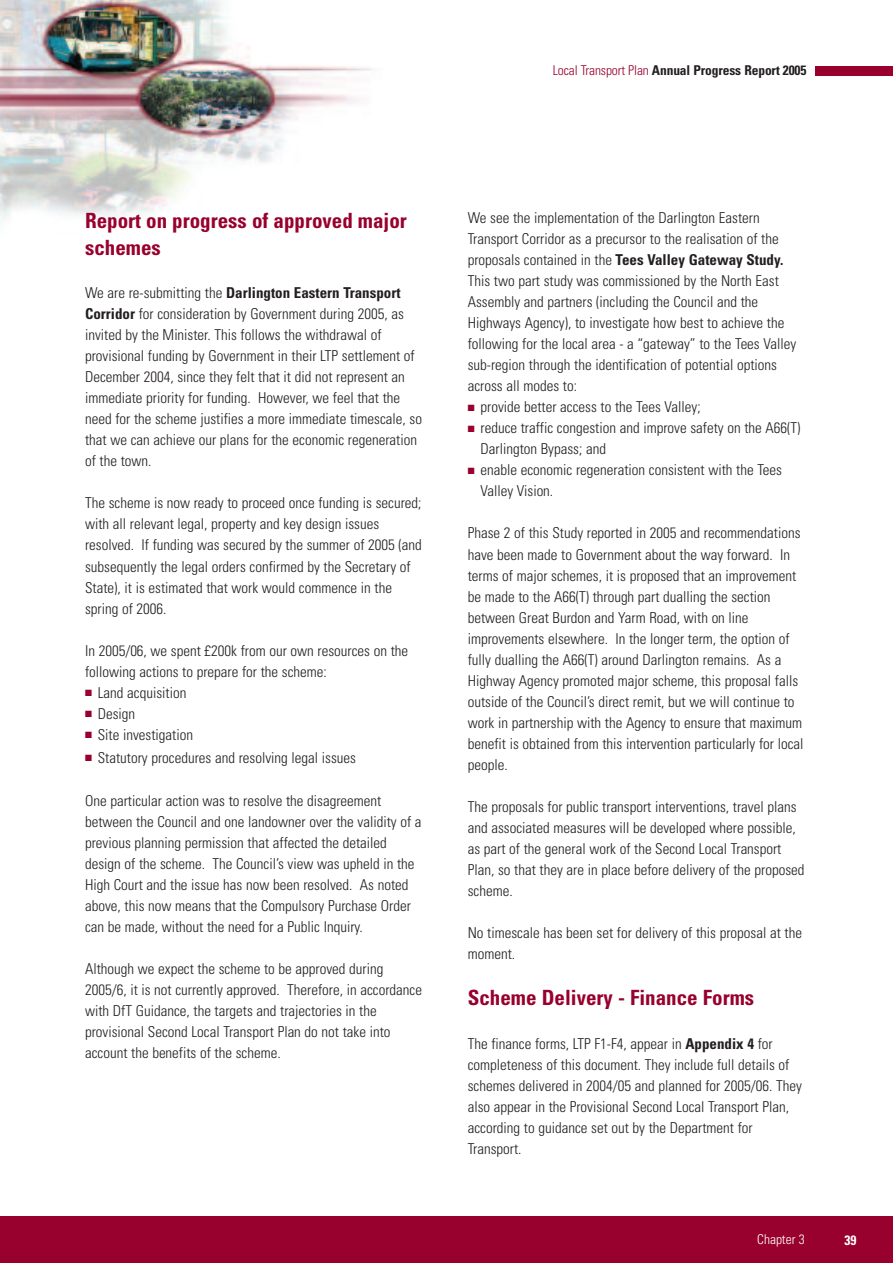
<style>
.page{position:relative;width:893px;height:1263px;background:#fff}
.page>*{position:absolute;margin:0;border:0;box-sizing:border-box;transform-origin:0 0}
.t1{font:700 condensed 21px/27px "Univers";color:#98012d}
.t2{font:300 condensed 15px/21px "Univers";color:#231f20}
.t3{font:700 condensed 13.5px "Univers";letter-spacing:-.01em;color:#231f20}
.t4{font:300 condensed 13.5px "Univers";color:#fff}
.t5{font:700 condensed 13.5px "Univers";color:#fff}
.s1{font-weight:300;color:#98012d}
.s2{font-weight:700}
.s3{color:#98012d}
</style>
<div class="page">
<img style="left:0;top:0;width:371px;height:220px">
<div style="left:815px;top:66px;width:78px;height:10px;background:#98012d"></div>
<div style="left:0;top:1216px;width:893px;height:47px;background:#98012d"></div>
<p class="t3" style="left:553px;top:65px;width:255px"><span class="s1">Local Transport Plan</span> Annual Progress Report 2005</p>
<h1 class="t1" style="left:85px;top:209px;width:323px">Report on progress of approved major schemes</h1>
<p class="t2" style="left:85px;top:284px;width:338px">We are re-submitting the <span class="s2">Darlington Eastern Transport Corridor</span> for consideration by Government during 2005, as invited by the Minister. This follows the withdrawal of provisional funding by Government in their LTP settlement of December 2004, since they felt that it did not represent an immediate priority for funding. However, we feel that the need for the scheme justifies a more immediate timescale, so that we can achieve our plans for the economic regeneration of the town.</p>
<p class="t2" style="left:85px;top:494px;width:338px">The scheme is now ready to proceed once funding is secured; with all relevant legal, property and key design issues resolved. If funding was secured by the summer of 2005 (and subsequently the legal orders confirmed by the Secretary of State), it is estimated that work would commence in the spring of 2006.</p>
<p class="t2" style="left:85px;top:641px;width:325px">In 2005/06, we spent £200k from our own resources on the following actions to prepare for the scheme:</p>
<p class="t2" style="left:85px;top:683px;width:103px"><span class="s3">■</span> Land acquisition</p>
<p class="t2" style="left:85px;top:704px;width:52px"><span class="s3">■</span> Design</p>
<p class="t2" style="left:85px;top:725px;width:110px"><span class="s3">■</span> Site investigation</p>
<p class="t2" style="left:85px;top:748px;width:272px"><span class="s3">■</span> Statutory procedures and resolving legal issues</p>
<p class="t2" style="left:85px;top:791px;width:338px">One particular action was to resolve the disagreement between the Council and one landowner over the validity of a previous planning permission that affected the detailed design of the scheme. The Council’s view was upheld in the High Court and the issue has now been resolved. As noted above, this now means that the Compulsory Purchase Order can be made, without the need for a Public Inquiry.</p>
<p class="t2" style="left:85px;top:959px;width:338px">Although we expect the scheme to be approved during 2005/6, it is not currently approved. Therefore, in accordance with DfT Guidance, the targets and trajectories in the provisional Second Local Transport Plan do not take into account the benefits of the scheme.</p>
<p class="t2" style="left:468px;top:209px;width:330px">We see the implementation of the Darlington Eastern Transport Corridor as a precursor to the realisation of the proposals contained in the <span class="s2">Tees Valley Gateway Study.<br></span>This two part study was commissioned by the North East Assembly and partners (including the Council and the Highways Agency), to investigate how best to achieve the following for the local area - a “gateway” to the Tees Valley sub-region through the identification of potential options across all modes to:</p>
<p class="t2" style="left:468px;top:398px;width:234px"><span class="s3">■</span> provide better access to the Tees Valley;</p>
<p class="t2" style="left:480px;top:419px;width:321px;text-indent:-13px"><span class="s3">■</span> reduce traffic congestion and improve safety on the A66(T)<br>Darlington Bypass; and</p>
<p class="t2" style="left:480px;top:461px;width:303px;text-indent:-13px"><span class="s3">■</span> enable economic regeneration consistent with the Tees<br>Valley Vision.</p>
<p class="t2" style="left:468px;top:524px;width:337px">Phase 2 of this Study reported in 2005 and recommendations have been made to Government about the way forward. In terms of major schemes, it is proposed that an improvement be made to the A66(T) through part dualling the section between Great Burdon and Yarm Road, with on line improvements elsewhere. In the longer term, the option of fully dualling the A66(T) around Darlington remains. As a Highway Agency promoted major scheme, this proposal falls outside of the Council’s direct remit, but we will continue to work in partnership with the Agency to ensure that maximum benefit is obtained from this intervention particularly for local people.</p>
<p class="t2" style="left:468px;top:797px;width:338px">The proposals for public transport interventions, travel plans and associated measures will be developed where possible, as part of the general work of the Second Local Transport Plan, so that they are in place before delivery of the proposed scheme.</p>
<p class="t2" style="left:468px;top:923px;width:336px">No timescale has been set for delivery of this proposal at the moment.</p>
<h1 class="t1" style="left:468px;top:986px;width:288px">Scheme Delivery - Finance Forms</h1>
<p class="t2" style="left:468px;top:1034px;width:336px">The finance forms, LTP F1-F4, appear in <span class="s2">Appendix 4</span> for completeness of this document. They include full details of schemes delivered in 2004/05 and planned for 2005/06. They also appear in the Provisional Second Local Transport Plan, according to guidance set out by the Department for Transport.</p>
<p class="t4" style="left:757px;top:1235px;width:49px">Chapter 3</p>
<p class="t5" style="left:844px;top:1235px;width:13px">39</p>
</div>
